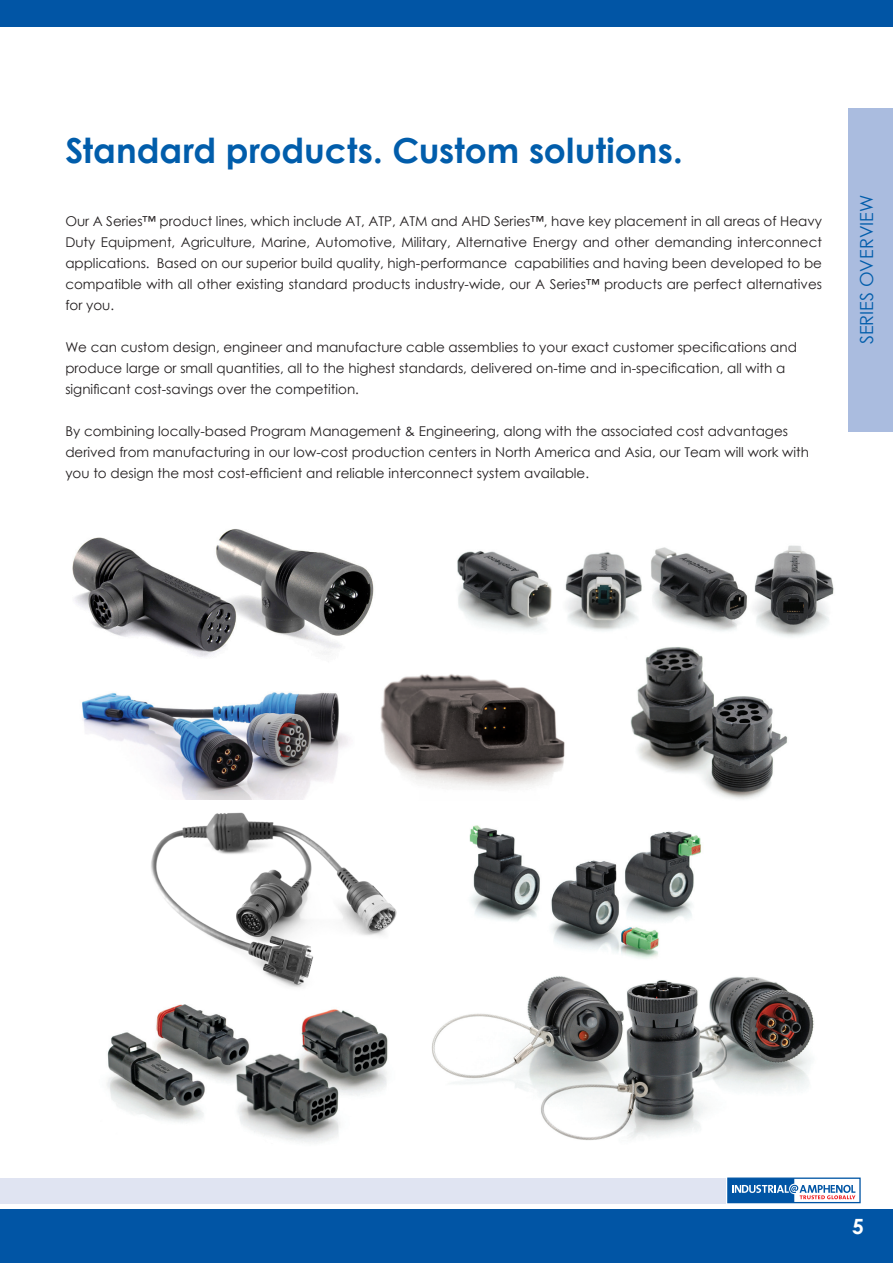
<style>
.page{position:relative;width:893px;height:1263px;background:#fff}
.page>*{position:absolute;margin:0;border:0;box-sizing:border-box;transform-origin:0 0}
.t1{font:700 34.5px "Century Gothic";color:#015dab}
.t2{font:700 21px "Century Gothic";color:#fff}
.t3{font:18px "Century Gothic";color:#015dab}
.t4{font:13.5px/21px "Century Gothic";color:#231f20}
</style>
<div class="page">
<div style="left:849px;top:108px;width:44px;height:323px;background:#aabcdf"></div>
<img style="left:469px;top:825px;width:232px;height:109px">
<img style="left:107px;top:1004px;width:281px;height:139px">
<img style="left:457px;top:545px;width:377px;height:91px">
<img style="left:618px;top:631px;width:183px;height:169px">
<img style="left:432px;top:934px;width:382px;height:206px">
<img style="left:72px;top:529px;width:302px;height:128px">
<img style="left:82px;top:692px;width:268px;height:108px">
<img style="left:380px;top:674px;width:185px;height:115px">
<img style="left:151px;top:812px;width:246px;height:176px">
<div style="left:0;top:1210px;width:893px;height:53px;background:#0155a5"></div>
<div style="left:0;top:0;width:893px;height:26px;background:#0155a5"></div>
<div style="left:0;top:1178px;width:732px;height:26px;background:#e0e4f2"></div>
<div style="left:727px;top:1177px;width:134px;height:27px;background:#fff"></div>
<div style="left:727px;top:1177px;width:134px;height:26px;border:1px solid #0155a5"></div>
<svg style="left:728px;top:1178px;width:127px;height:24px"></svg>
<h1 class="t1" style="left:65px;top:137px;width:619px">Standard products. Custom solutions.</h1>
<p class="t4" style="left:65px;top:212px;width:758px;text-align:justify">Our A Series™ product lines, which include AT, ATP, ATM and AHD Series™, have key placement in all areas of Heavy Duty Equipment, Agriculture, Marine, Automotive, Military, Alternative Energy and other demanding interconnect applications. Based on our superior build quality, high-performance capabilities and having been developed to be compatible with all other existing standard products industry-wide, our A Series™ products are perfect alternatives for you.</p>
<p class="t4" style="left:65px;top:337px;width:733px">We can custom design, engineer and manufacture cable assemblies to your exact customer specifications and produce large or small quantities, all to the highest standards, delivered on-time and in-specification, all with a significant cost-savings over the competition.</p>
<p class="t4" style="left:65px;top:422px;width:745px">By combining locally-based Program Management &amp; Engineering, along with the associated cost advantages derived from manufacturing in our low-cost production centers in North America and Asia, our Team will work with you to design the most cost-efficient and reliable interconnect system available.</p>
<h3 class="t3" style="left:859px;top:344px;width:151px;rotate:-90deg">SERIES OVERVIEW</h3>
<h2 class="t2" style="left:852px;top:1218px;width:13px">5</h2>
</div>
